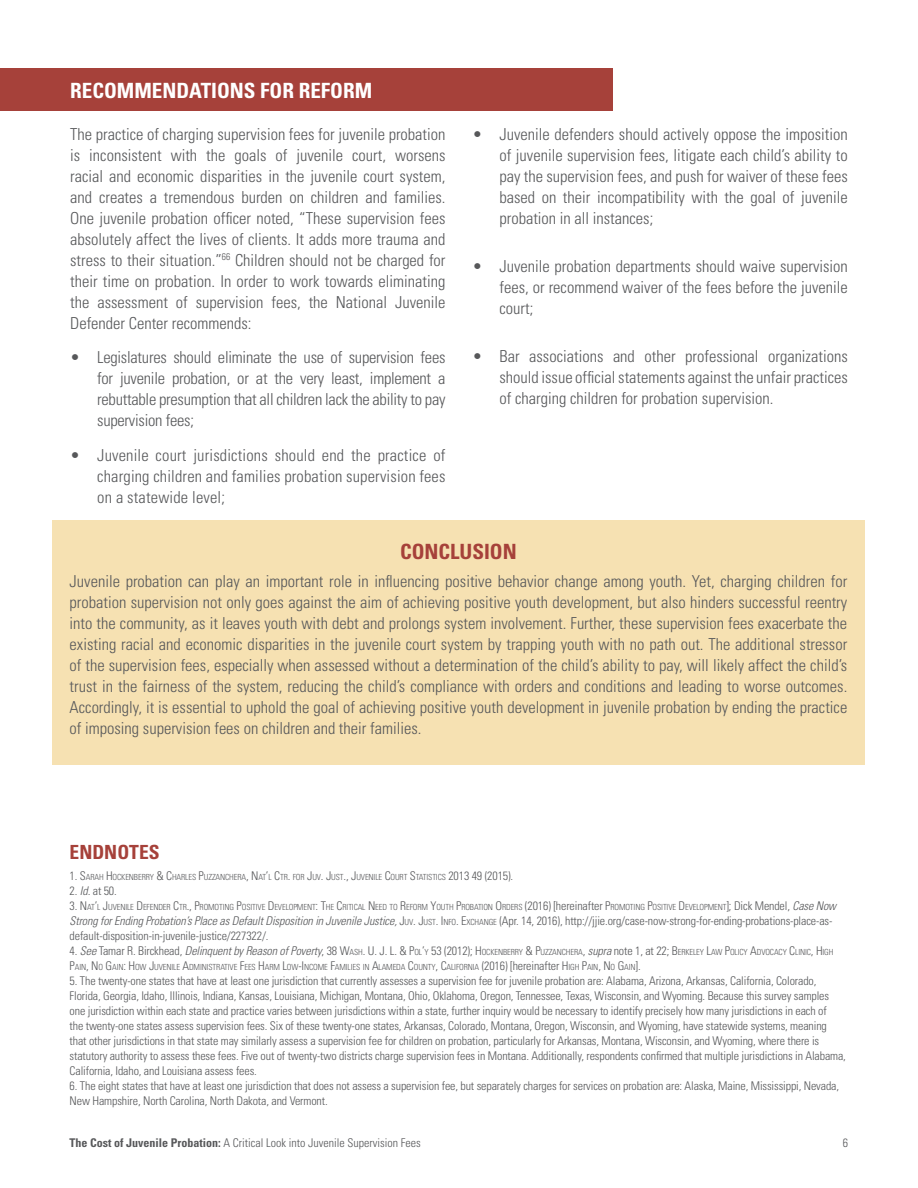
<style>
.page{position:relative;width:918px;height:1188px;background:#fff}
.page>*{position:absolute;margin:0;border:0;box-sizing:border-box;transform-origin:0 0}
.List_Paragraph{font:700 condensed 21px "Univers LT Std";color:#fff}
.List_Paragraph-2{font:700 condensed 21px "Univers LT Std";color:#a6413a}
.List_Paragraph-3{font:700 condensed 19.5px "Univers LT Std";color:#a6413a}
.t1{font:300 condensed 16.5px/21px "Univers LT Std";color:#57585a;text-align:justify}
.End_Notes{font:300 condensed 12px/15px "Univers LT Std";letter-spacing:-.01em;color:#57585a}
.End_Notes-2{font:300 condensed 8.4px/15px "Univers LT Std";letter-spacing:-.015em;color:#57585a}
.s1{font-size:12px}
.s2{font-style:italic}
.s3{font-style:italic;font-size:12px}
.s4{font-style:inherit}
.s5{font-size:8.4px}
.s6{font-weight:700}
</style>
<div class="page">
<div style="left:52px;top:520px;width:812px;height:245px;background:#f6e1b2"></div>
<div style="left:0;top:69px;width:612px;height:42px;background:#a6413a"></div>
<p class="List_Paragraph" style="left:70px;top:77px;width:304px">RECOMMENDATIONS FOR REFORM</p>
<p class="t1" style="left:70px;top:123px;width:377px">The practice of charging supervision fees for juvenile probation is inconsistent with the goals of juvenile court, worsens racial and economic disparities in the juvenile court system, and creates a tremendous burden on children and families.<br>One juvenile probation officer noted, “These supervision fees absolutely affect the lives of clients. It adds more trauma and stress to their situation.”<sup>66</sup> Children should not be charged for their time on probation. In order to work towards eliminating the assessment of supervision fees, the National Juvenile Defender Center recommends:</p>
<p class="t1" style="left:97px;top:347px;width:350px;text-indent:-27px">• Legislatures should eliminate the use of supervision fees for juvenile probation, or at the very least, implement a rebuttable presumption that all children lack the ability to pay supervision fees;</p>
<p class="t1" style="left:97px;top:444px;width:350px;text-indent:-27px">• Juvenile court jurisdictions should end the practice of charging children and families probation supervision fees on a statewide level;</p>
<p class="t1" style="left:500px;top:123px;width:350px;text-indent:-27px">• Juvenile defenders should actively oppose the imposition of juvenile supervision fees, litigate each child’s ability to pay the supervision fees, and push for waiver of these fees based on their incompatibility with the goal of juvenile probation in all instances;</p>
<p class="t1" style="left:500px;top:255px;width:350px;text-indent:-27px">• Juvenile probation departments should waive supervision fees, or recommend waiver of the fees before the juvenile court;</p>
<p class="t1" style="left:500px;top:345px;width:350px;text-indent:-27px">• Bar associations and other professional organizations should issue official statements against the unfair practices of charging children for probation supervision.</p>
<p class="List_Paragraph-2" style="left:400px;top:538px;width:118px">CONCLUSION</p>
<p class="t1" style="left:70px;top:570px;width:779px">Juvenile probation can play an important role in influencing positive behavior change among youth. Yet, charging children for probation supervision not only goes against the aim of achieving positive youth development, but also hinders successful reentry into the community, as it leaves youth with debt and prolongs system involvement. Further, these supervision fees exacerbate the existing racial and economic disparities in the juvenile court system by trapping youth with no path out. The additional stressor of the supervision fees, especially when assessed without a determination of the child’s ability to pay, will likely affect the child’s trust in the fairness of the system, reducing the child’s compliance with orders and conditions and leading to worse outcomes.<br>Accordingly, it is essential to uphold the goal of achieving positive youth development in juvenile probation by ending the practice of imposing supervision fees on children and their families.</p>
<p class="List_Paragraph-3" style="left:70px;top:840px;width:91px">ENDNOTES</p>
<p class="End_Notes-2" style="left:70px;top:870px;width:445px"><span class="s1">1.</span> <span class="s1">S</span>ARAH <span class="s1">H</span> OCKENBERRY <span class="s1">&amp; C</span>HARLES <span class="s1">P</span>UZZANCHERA<span class="s1">, N</span>AT<span class="s1">’</span>L <span class="s1">C</span>TR<span class="s1">.</span> FOR <span class="s1">J</span>UV<span class="s1">. J</span>UST<span class="s1">., J</span>UVENILE <span class="s1">C</span>OURT <span class="s1">S</span>TATISTICS <span class="s1">2013 49 (2015).</span></p>
<p class="End_Notes" style="left:70px;top:884px;width:49px">2. <span class="s2">Id.</span> at 50.</p>
<p class="End_Notes-2" style="left:70px;top:900px;width:768px"><span class="s1">3.</span> <span class="s1">N</span>AT<span class="s1">’</span>L <span class="s1">J</span>UVENILE <span class="s1">D</span>EFENDER <span class="s1">C</span>TR<span class="s1">., P</span>ROMOTING <span class="s1">P</span>OSITIVE <span class="s1">D</span>EVELOPMENT<span class="s1">: T</span>HE <span class="s1">C</span>RITICAL <span class="s1">N</span> EED TO <span class="s1">R</span> EFORM <span class="s1">Y</span>OUTH <span class="s1">P</span>ROBATION <span class="s1">O</span> RDERS <span class="s1">(2016) [</span><span class="s1">hereinafter</span> <span class="s1">P</span>ROMOTING <span class="s1">P</span>OSITIVE <span class="s1">D</span>EVELOPMENT<span class="s1">];</span> <span class="s1">Dick Mendel,</span> <span class="s3">Case Now</span></p>
<p class="End_Notes" style="left:70px;top:914px;width:764px"><span class="s2">Strong for Ending Probation’s Place as Default Disposition in Juvenile Justice,</span> <span class="s4">J</span><span class="s5">UV</span><span class="s4">. J</span><span class="s5">UST</span><span class="s4">. I</span> <span class="s5">NFO</span><span class="s4">. E</span><span class="s5">XCHANGE</span> (Apr. 14, 2016), http://jjie.org/case-now-strong-for-ending-probations-place-as&shy;default-disposition-in-juvenile-justice/227322/.</p>
<p class="End_Notes-2" style="left:70px;top:945px;width:765px"><span class="s1">4.</span> <span class="s3">See</span> <span class="s1">Tamar R. Birckhead,</span> <span class="s3">Delinquent by Reason of Poverty</span><span class="s1">, 38</span> <span class="s1">W</span>ASH<span class="s1">. U. J. L. &amp; P</span>OL<span class="s1">’</span>Y <span class="s1">53 (2012);</span> <span class="s1">H</span> OCKENBERRY <span class="s1">&amp; P</span>UZZANCHERA<span class="s1">,</span> <span class="s3">supra</span> <span class="s1">note 1, at 22;</span> <span class="s1">B</span> ERKELEY <span class="s1">L</span>AW <span class="s1">P</span>OLICY <span class="s1">A</span>DVOCACY <span class="s1">C</span>LINIC<span class="s1">, H</span> IGH<br><span class="s1">P</span>AIN<span class="s1">, N</span> O <span class="s1">G</span>AIN<span class="s1">: H</span> OW <span class="s1">J</span>UVENILE <span class="s1">A</span>DMINISTRATIVE <span class="s1">F</span>EES <span class="s1">H</span>ARM <span class="s1">L</span>OW<span class="s1">-I</span> NCOME <span class="s1">F</span>AMILIES IN <span class="s1">A</span>LAMEDA <span class="s1">C</span>OUNTY<span class="s1">, C</span>ALIFORNIA <span class="s1">(2016) [</span><span class="s1">hereinafter</span> <span class="s1">H</span> IGH <span class="s1">P</span>AIN<span class="s1">, N</span> O <span class="s1">G</span>AIN<span class="s1">].</span></p>
<p class="End_Notes" style="left:70px;top:974px;width:778px">5. The twenty-one states that have at least one jurisdiction that currently assesses a supervision fee for juvenile probation are: Alabama, Arizona, Arkansas, California, Colorado, Florida, Georgia, Idaho, Illinois, Indiana, Kansas, Louisiana, Michigan, Montana, Ohio, Oklahoma, Oregon, Tennessee, Texas, Wisconsin, and Wyoming. Because this survey samples one jurisdiction within each state and practice varies between jurisdictions within a state, further inquiry would be necessary to identify precisely how many jurisdictions in each of<br>the twenty-one states assess supervision fees. Six of these twenty-one states, Arkansas, Colorado, Montana, Oregon, Wisconsin, and Wyoming, have statewide systems, meaning that other jurisdictions in that state may similarly assess a supervision fee for children on probation, particularly for Arkansas, Montana, Wisconsin, and Wyoming, where there is statutory authority to assess these fees. Five out of twenty-two districts charge supervision fees in Montana. Additionally, respondents confirmed that multiple jurisdictions in Alabama, California, Idaho, and Louisiana assess fees.</p>
<p class="End_Notes" style="left:70px;top:1079px;width:771px">6. The eight states that have at least one jurisdiction that does not assess a supervision fee, but separately charges for services on probation are: Alaska, Maine, Mississippi, Nevada,<br>New Hampshire, North Carolina, North Dakota, and Vermont.</p>
<p class="End_Notes" style="left:70px;top:1135px;width:353px"><span class="s6">The Cost of Juvenile Probation:</span> A Critical Look into Juvenile Supervision Fees</p>
<p class="End_Notes" style="left:843px;top:1135px;width:7px">6</p>
</div>
